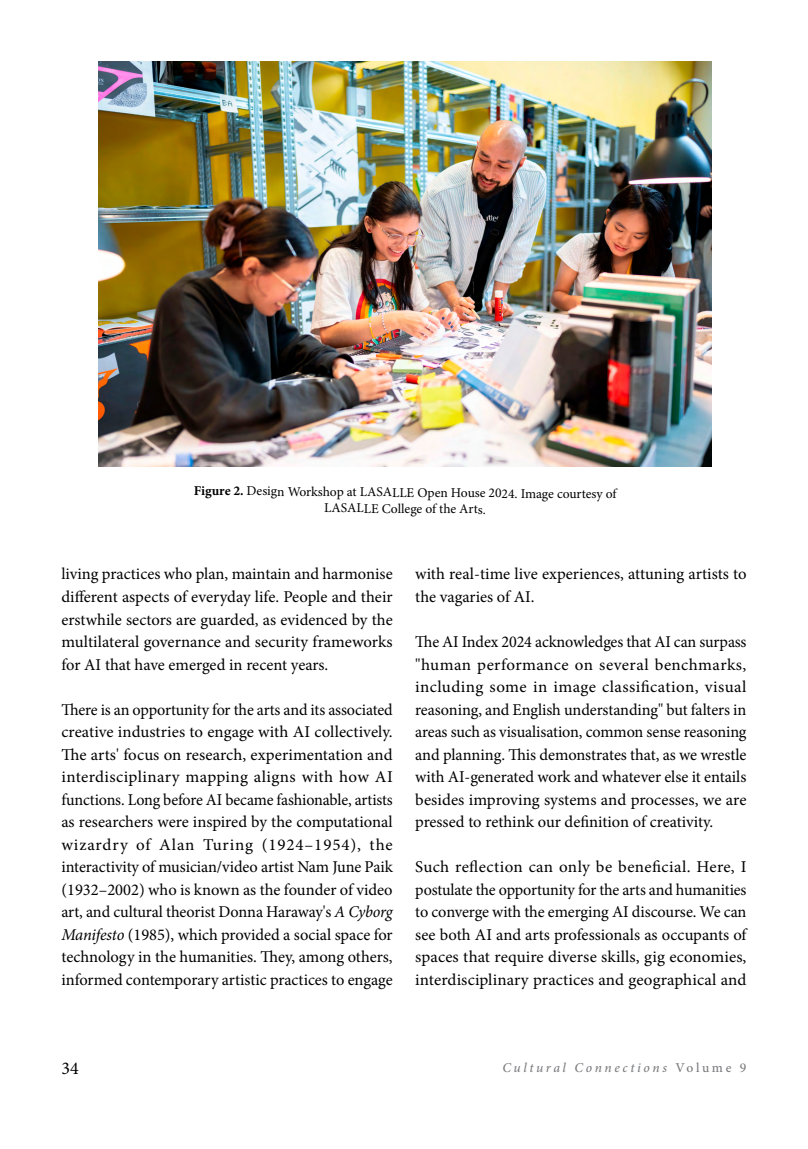
<style>
.page{position:relative;width:808px;height:1149px;background:#fff}
.page>*{position:absolute;margin:0;border:0;box-sizing:border-box;transform-origin:0 0}
.t1{font:18px "Minion Pro";color:#000}
.t2{font:16.5px/22.5px "Minion Pro";color:#000;text-align:justify}
.t3{font:13.5px/15.9px "Minion Pro";letter-spacing:-.01em;color:#000;text-align:center}
.t4{font:italic 500 13.5px "Minion Pro";letter-spacing:.195em;color:#7b7c7f}
.s1{font-weight:700}
.s2{font-style:italic}
.s3{font-style:normal}
</style>
<div class="page">
<img style="left:99px;top:62px;width:612px;height:404px">
<p class="t3" style="left:194px;top:484px;width:424px"><sup>Fig</sup><span class="s1">ure 2.</span> Design Workshop at LASALLE Open House 2024. Image courtesy of<br>LASALLE College of the Arts.</p>
<p class="t2" style="left:61px;top:563px;width:333px">living practices who plan, maintain and harmonise different aspects of everyday life. People and their erstwhile sectors are guarded, as evidenced by the multilateral governance and security frameworks for AI that have emerged in recent years.</p>
<p class="t2" style="left:61px;top:698px;width:333px">There is an opportunity for the arts and its associated creative industries to engage with AI collectively.<br>The arts' focus on research, experimentation and interdisciplinary mapping aligns with how AI functions. Long before AI became fashionable, artists as researchers were inspired by the computational wizardry of Alan Turing (1924–1954), the interactivity of musician/video artist Nam June Paik (1932–2002) who is known as the founder of video art, and cultural theorist Donna Haraway's <span class="s2">A Cyborg Manifesto</span> (1985), which provided a social space for technology in the humanities. They, among others, informed contemporary artistic practices to engage</p>
<p class="t2" style="left:415px;top:563px;width:333px">with real-time live experiences, attuning artists to the vagaries of AI.</p>
<p class="t2" style="left:415px;top:630px;width:333px">The AI Index 2024 acknowledges that AI can surpass "human performance on several benchmarks, including some in image classification, visual reasoning, and English understanding" but falters in areas such as visualisation, common sense reasoning and planning. This demonstrates that, as we wrestle with AI-generated work and whatever else it entails besides improving systems and processes, we are pressed to rethink our definition of creativity.</p>
<p class="t2" style="left:415px;top:855px;width:333px">Such reflection can only be beneficial. Here, I postulate the opportunity for the arts and humanities to converge with the emerging AI discourse. We can see both AI and arts professionals as occupants of spaces that require diverse skills, gig economies, interdisciplinary practices and geographical and</p>
<p class="t1" style="left:62px;top:1055px;width:19px">34</p>
<p class="t4" style="left:502px;top:1057px;width:246px">Cultural Connections <span class="s3">Volume 9</span></p>
</div>
